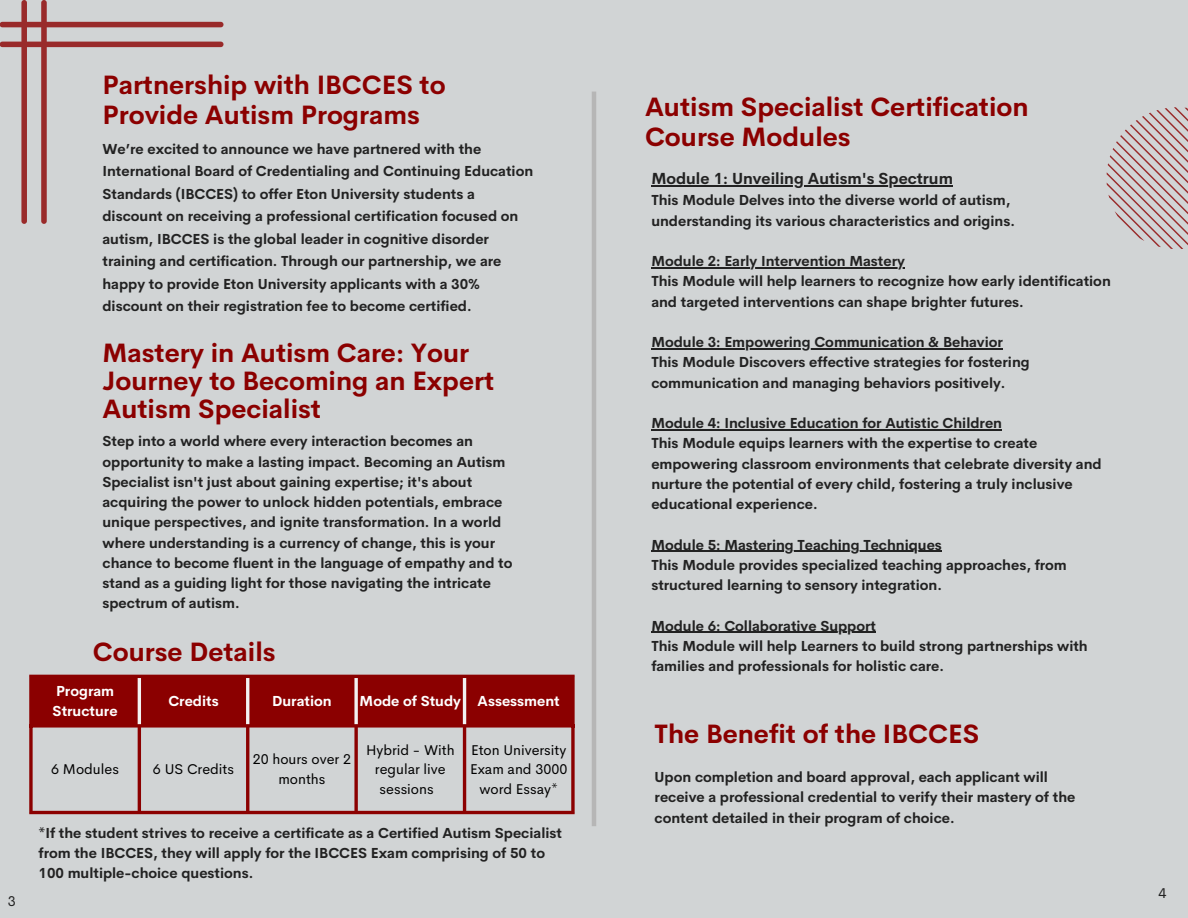
<style>
.page{position:relative;width:1188px;height:918px;background:#d1d4d5}
.page>*{position:absolute;margin:0;border:0;box-sizing:border-box;transform-origin:0 0}
.t1{font:700 25.95px/30.3px "Cerebri Sans";color:#8b0000}
.t2{font:700 15.75px "Cerebri Sans";color:#222}
.t3{font:700 14.25px/20.2px "Cerebri Sans";color:#222}
.t4{font:14.25px/19.6px "Cerebri Sans";color:#000;text-align:center}
.t5{font:700 14.25px/19.6px "Cerebri Sans";color:#fff}
.t6{font:14.25px "Cerebri Sans";color:#222}
</style>
<div class="page">
<svg style="left:0;top:0;width:224px;height:224px"></svg>
<svg style="left:1107px;top:107px;width:81px;height:142px"></svg>
<hr style="left:592px;top:92px;width:4px;height:734px;background:#b6b6b6">
<hr style="left:651px;top:185px;width:302px;height:1px;background:#222">
<hr style="left:651px;top:267px;width:254px;height:1px;background:#222">
<hr style="left:651px;top:348px;width:352px;height:1px;background:#222">
<hr style="left:651px;top:429px;width:351px;height:1px;background:#222">
<hr style="left:651px;top:551px;width:291px;height:1px;background:#222">
<hr style="left:651px;top:632px;width:225px;height:1px;background:#222">
<div style="left:33px;top:678px;width:538px;height:46px;background:#8b0000"></div>
<svg style="left:29px;top:678px;width:4px;height:133px"></svg>
<hr style="left:138px;top:728px;width:3px;height:83px;background:#8b0000">
<hr style="left:246px;top:728px;width:3px;height:83px;background:#8b0000">
<svg style="left:354px;top:728px;width:4px;height:83px"></svg>
<hr style="left:463px;top:728px;width:3px;height:83px;background:#8b0000">
<svg style="left:571px;top:678px;width:4px;height:133px"></svg>
<hr style="left:29px;top:675px;width:546px;height:3px;background:#8b0000">
<svg style="left:29px;top:724px;width:546px;height:4px;background:#921717"></svg>
<hr style="left:29px;top:811px;width:546px;height:3px;background:#8b0000">
<hr style="left:138px;top:678px;width:3px;height:46px;background:#f2f2f2">
<hr style="left:246px;top:678px;width:3px;height:46px;background:#f2f2f2">
<svg style="left:354px;top:678px;width:4px;height:46px"></svg>
<hr style="left:463px;top:678px;width:3px;height:46px;background:#f2f2f2">
<p class="t6" style="left:8px;top:892px;width:9px">3</p>
<p class="t1" style="left:103px;top:70px;width:345px">Partnership with IBCCES to<br>Provide Autism Programs</p>
<p class="t3" style="left:103px;top:138px;width:432px;line-height:22.5px">We’re excited to announce we have partnered with the International Board of Credentialing and Continuing Education Standards (IBCCES) to offer Eton University students a discount on receiving a professional certification focused on autism, IBCCES is the global leader in cognitive disorder training and certification. Through our partnership, we are happy to provide Eton University applicants with a 30% discount on their registration fee to become certified.</p>
<p class="t1" style="left:103px;top:338px;width:393px;line-height:28.2px">Mastery in Autism Care: Your<br>Journey to Becoming an Expert<br>Autism Specialist</p>
<p class="t3" style="left:103px;top:431px;width:412px">Step into a world where every interaction becomes an opportunity to make a lasting impact. Becoming an Autism Specialist isn't just about gaining expertise; it's about acquiring the power to unlock hidden potentials, embrace unique perspectives, and ignite transformation. In a world where understanding is a currency of change, this is your chance to become fluent in the language of empathy and to stand as a guiding light for those navigating the intricate spectrum of autism.</p>
<p class="t1" style="left:93px;top:637px;width:184px">Course Details</p>
<p class="t5" style="left:53px;top:681px;width:66px">Program<br>Structure</p>
<p class="t5" style="left:168px;top:691px;width:52px">Credits</p>
<p class="t5" style="left:272px;top:691px;width:61px">Duration</p>
<p class="t5" style="left:360px;top:691px;width:103px">Mode of Study</p>
<p class="t5" style="left:478px;top:691px;width:84px">Assessment</p>
<p class="t4" style="left:51px;top:759px;width:69px">6 Modules</p>
<p class="t4" style="left:153px;top:759px;width:83px">6 US Credits</p>
<p class="t4" style="left:253px;top:749px;width:100px">20 hours over 2 months</p>
<p class="t4" style="left:366px;top:740px;width:90px">Hybrid - With regular live sessions</p>
<p class="t4" style="left:470px;top:740px;width:99px">Eton University<br>Exam and 3000 word Essay*</p>
<p class="t3" style="left:39px;top:823px;width:525px">*If the student strives to receive a certificate as a Certified Autism Specialist from the IBCCES, they will apply for the IBCCES Exam comprising of 50 to<br>100 multiple-choice questions.</p>
<p class="t1" style="left:645px;top:91px;width:385px">Autism Specialist Certification<br>Course Modules</p>
<p class="t2" style="left:651px;top:168px;width:303px">Module 1: Unveiling Autism's Spectrum</p>
<p class="t3" style="left:651px;top:190px;width:361px">This Module Delves into the diverse world of autism,</p>
<p class="t3" style="left:651px;top:211px;width:365px">understanding its various characteristics and origins.</p>
<p class="t3" style="left:651px;top:251px;width:255px">Module 2: Early Intervention Mastery</p>
<p class="t3" style="left:651px;top:271px;width:461px">This Module will help learners to recognize how early identification and targeted interventions can shape brighter futures.</p>
<p class="t3" style="left:651px;top:332px;width:353px">Module 3: Empowering Communication &amp; Behavior</p>
<p class="t3" style="left:651px;top:352px;width:380px">This Module Discovers effective strategies for fostering communication and managing behaviors positively.</p>
<p class="t3" style="left:651px;top:413px;width:352px">Module 4: Inclusive Education for Autistic Children</p>
<p class="t3" style="left:651px;top:433px;width:452px">This Module equips learners with the expertise to create empowering classroom environments that celebrate diversity and nurture the potential of every child, fostering a truly inclusive educational experience.</p>
<p class="t3" style="left:651px;top:535px;width:292px">Module 5: Mastering Teaching Techniques</p>
<p class="t3" style="left:651px;top:555px;width:417px">This Module provides specialized teaching approaches, from structured learning to sensory integration.</p>
<p class="t3" style="left:651px;top:616px;width:226px">Module 6: Collaborative Support</p>
<p class="t3" style="left:651px;top:636px;width:438px">This Module will help Learners to build strong partnerships with families and professionals for holistic care.</p>
<p class="t1" style="left:655px;top:719px;width:326px">The Benefit of the IBCCES</p>
<p class="t3" style="left:655px;top:767px;width:422px">Upon completion and board approval, each applicant will receive a professional credential to verify their mastery of the content detailed in their program of choice.</p>
<p class="t6" style="left:1159px;top:884px;width:9px">4</p>
</div>
